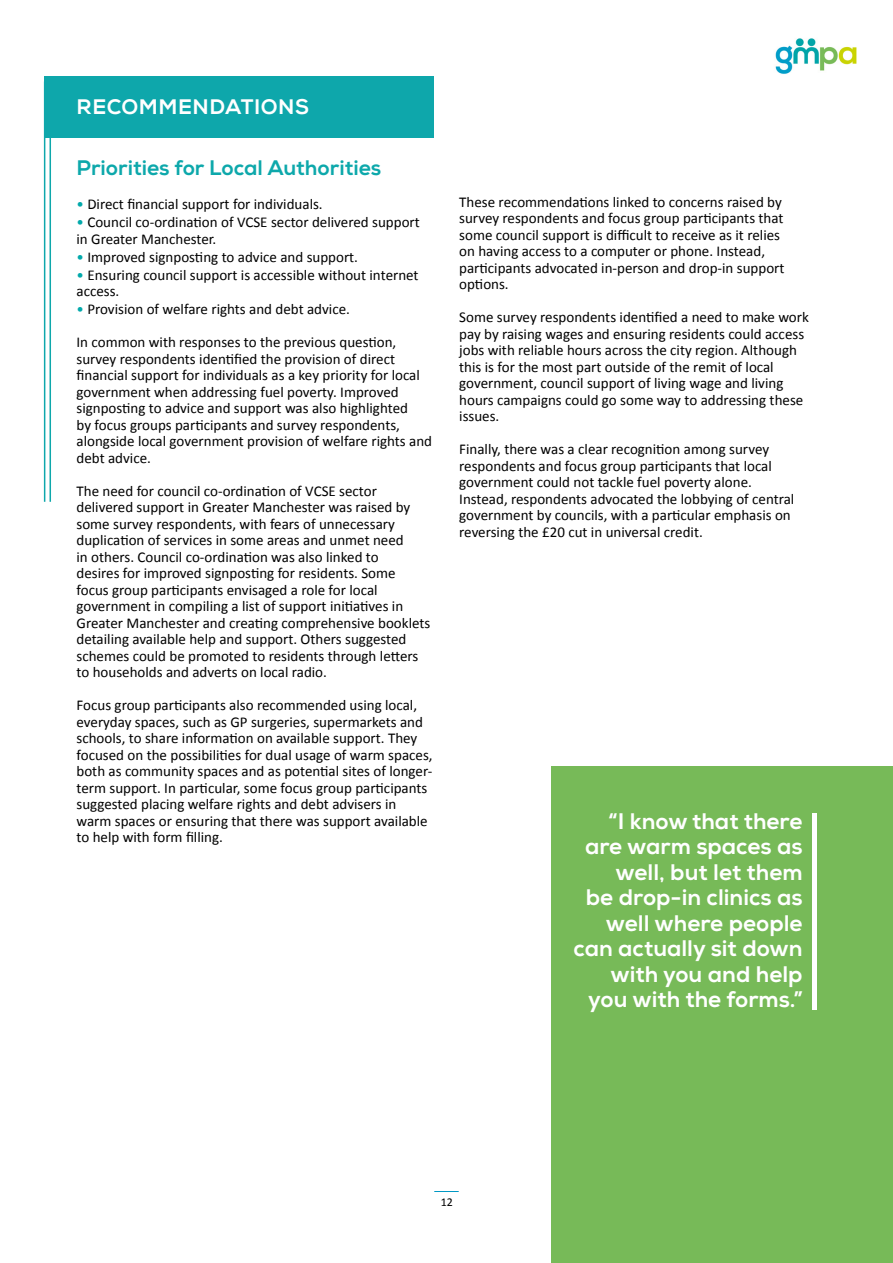
<style>
.page{position:relative;width:893px;height:1263px;background:#fff}
.page>*{position:absolute;margin:0;border:0;box-sizing:border-box;transform-origin:0 0}
.t1{font:800 22.5px/25.5px "Nexa";color:#fff;text-align:right}
.t2{font:800 21px "Nexa";color:#0da8ab}
.t3{font:800 21px "Nexa";letter-spacing:.025em;color:#fff}
.t4{font:15px/16.5px "Calibri";color:#000}
.t5{font:12px "Calibri";color:#000}
.s1{color:#02a9ab}
</style>
<div class="page">
<svg style="left:434px;top:1191px;width:25px;height:1px"></svg>
<div style="left:44px;top:77px;width:390px;height:61px;background:#0ea7ab"></div>
<hr style="left:44px;top:81px;width:1px;height:421px;background:#0ea7ab">
<hr style="left:50px;top:81px;width:1px;height:421px;background:#0ea7ab">
<img style="left:775px;top:38px;width:82px;height:36px">
<div style="left:552px;top:766px;width:341px;height:497px;background:#77ba58"></div>
<hr style="left:812px;top:813px;width:4px;height:197px;background:#fff">
<h2 class="t3" style="left:77px;top:94px;width:234px">RECOMMENDATIONS</h2>
<h2 class="t2" style="left:77px;top:155px;width:306px">Priorities for Local Authorities</h2>
<p class="t4" style="left:77px;top:196px;width:248px"><span class="s1">•</span> Direct financial support for individuals.</p>
<p class="t4" style="left:77px;top:214px;width:345px"><span class="s1">•</span> Council co-ordination of VCSE sector delivered support in Greater Manchester.</p>
<p class="t4" style="left:77px;top:248px;width:283px"><span class="s1">•</span> Improved signposting to advice and support.</p>
<p class="t4" style="left:77px;top:266px;width:344px"><span class="s1">•</span> Ensuring council support is accessible without internet access.</p>
<p class="t4" style="left:77px;top:301px;width:275px"><span class="s1">•</span> Provision of welfare rights and debt advice.</p>
<p class="t4" style="left:77px;top:334px;width:357px">In common with responses to the previous question, survey respondents identified the provision of direct financial support for individuals as a key priority for local government when addressing fuel poverty. Improved signposting to advice and support was also highlighted<br>by focus groups participants and survey respondents, alongside local government provision of welfare rights and debt advice.</p>
<p class="t4" style="left:77px;top:482px;width:355px">The need for council co-ordination of VCSE sector delivered support in Greater Manchester was raised by some survey respondents, with fears of unnecessary duplication of services in some areas and unmet need<br>in others. Council co-ordination was also linked to<br>desires for improved signposting for residents. Some focus group participants envisaged a role for local government in compiling a list of support initiatives in Greater Manchester and creating comprehensive booklets detailing available help and support. Others suggested schemes could be promoted to residents through letters to households and adverts on local radio.</p>
<p class="t4" style="left:77px;top:697px;width:358px">Focus group participants also recommended using local, everyday spaces, such as GP surgeries, supermarkets and schools, to share information on available support. They focused on the possibilities for dual usage of warm spaces, both as community spaces and as potential sites of longer&shy;term support. In particular, some focus group participants suggested placing welfare rights and debt advisers in warm spaces or ensuring that there was support available to help with form filling.</p>
<p class="t4" style="left:459px;top:193px;width:327px">These recommendations linked to concerns raised by survey respondents and focus group participants that some council support is difficult to receive as it relies on having access to a computer or phone. Instead, participants advocated in-person and drop-in support options.</p>
<p class="t4" style="left:459px;top:309px;width:351px">Some survey respondents identified a need to make work pay by raising wages and ensuring residents could access jobs with reliable hours across the city region. Although this is for the most part outside of the remit of local government, council support of living wage and living hours campaigns could go some way to addressing these issues.</p>
<p class="t4" style="left:459px;top:441px;width:337px">Finally, there was a clear recognition among survey respondents and focus group participants that local government could not tackle fuel poverty alone.<br>Instead, respondents advocated the lobbying of central government by councils, with a particular emphasis on reversing the £20 cut in universal credit.</p>
<h1 class="t1" style="left:574px;top:809px;width:231px">“I know that there are warm spaces as well, but let them<br>be drop-in clinics as well where people can actually sit down with you and help you with the forms.”</h1>
<p class="t5" style="left:441px;top:1193px;width:14px">12</p>
</div>
